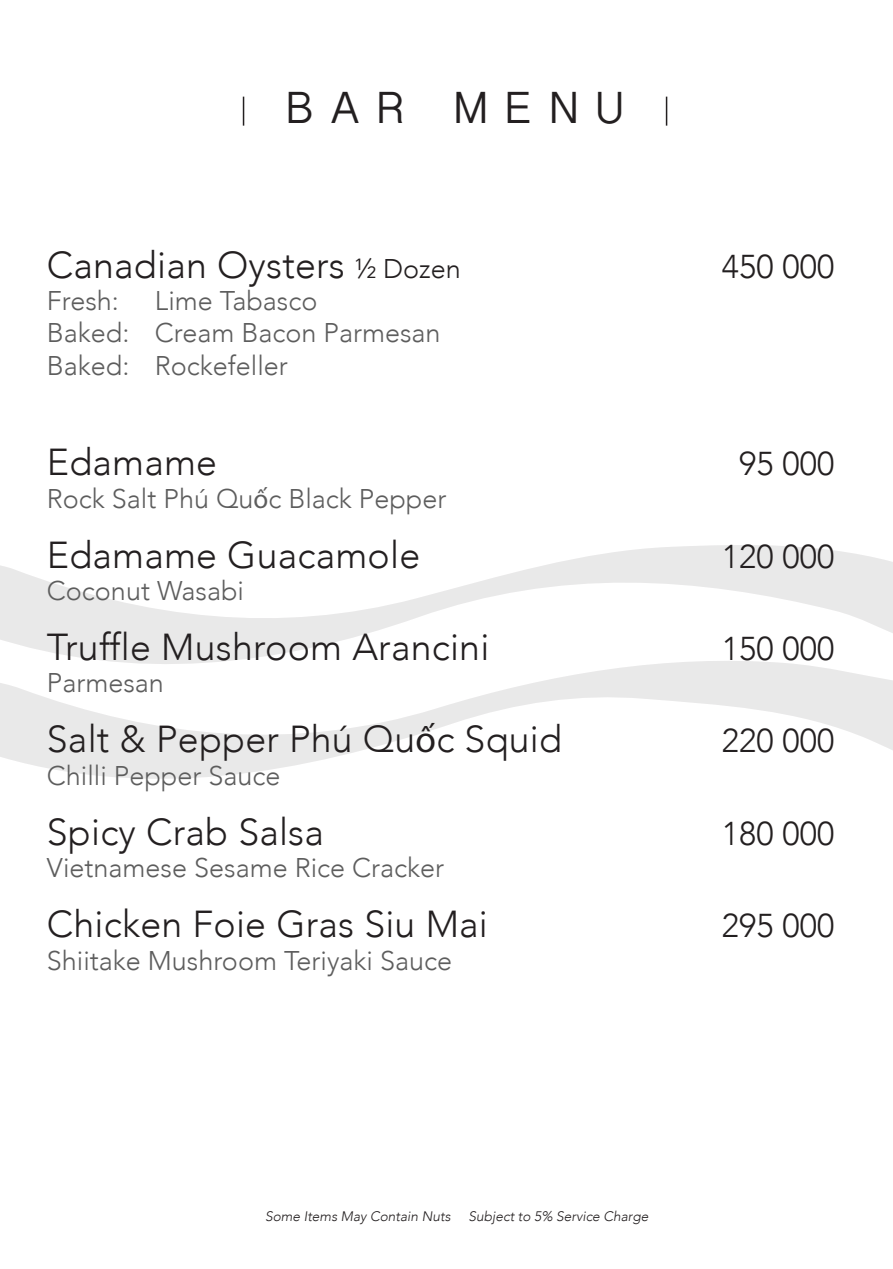
<style>
.page{position:relative;width:893px;height:1269px;background:#fff}
.page>*{position:absolute;margin:0;border:0;box-sizing:border-box;transform-origin:0 0}
.t1{font:45px "Myanmar Sangam MN";letter-spacing:.4em;color:#231f20}
.t2{font:300 37.5px "Avenir";letter-spacing:.005em;color:#231f20}
.t3{font:300 33px "Avenir";letter-spacing:.005em;color:#231f20}
.t4{font:300 27px/32.4px "Avenir";color:#5d5d5d}
.t5{font:italic 300 13.8px "Avenir";color:#231f20}
.s1{font-size:27px}
.s2{font-family:"Myriad Pro";font-weight:400}
</style>
<div class="page">
<svg style="left:0;top:684px;width:893px;height:95px"></svg>
<svg style="left:0;top:545px;width:893px;height:139px"></svg>
<svg style="left:243px;top:97px;width:1px;height:29px"></svg>
<svg style="left:666px;top:97px;width:1px;height:29px"></svg>
<h1 class="t1" style="left:286px;top:81px;width:339px">BAR MENU</h1>
<h2 class="t2" style="left:47px;top:242px;width:415px">Canadian Oysters <span class="s1">½ Dozen</span></h2>
<p class="t4" style="left:47px;top:284px;width:74px">Fresh:</p>
<p class="t4" style="left:47px;top:284px;width:395px;text-indent:108px">Lime Tabasco<br>Baked: Cream Bacon Parmesan<br>Baked: Rockefeller</p>
<h2 class="t2" style="left:47px;top:440px;width:172px">Edamame</h2>
<p class="t4" style="left:47px;top:482px;width:401px">Rock Salt Phú Qu<span class="s2">ố</span>c Black Pepper</p>
<h2 class="t2" style="left:47px;top:532px;width:375px">Edamame Guacamole</h2>
<p class="t4" style="left:47px;top:574px;width:199px">Coconut Wasabi</p>
<h2 class="t2" style="left:47px;top:625px;width:444px">Truffle Mushroom Arancini</h2>
<p class="t4" style="left:47px;top:667px;width:119px">Parmesan</p>
<h2 class="t2" style="left:47px;top:717px;width:517px">Salt &amp; Pepper Phú Qu<span class="s2">ố</span>c Squid</h2>
<p class="t4" style="left:47px;top:759px;width:235px">Chilli Pepper Sauce</p>
<h2 class="t2" style="left:47px;top:810px;width:279px">Spicy Crab Salsa</h2>
<p class="t4" style="left:47px;top:852px;width:399px">Vietnamese Sesame Rice Cracker</p>
<h2 class="t2" style="left:47px;top:902px;width:442px">Chicken Foie Gras Siu Mai</h2>
<p class="t4" style="left:47px;top:944px;width:407px">Shiitake Mushroom Teriyaki Sauce</p>
<p class="t3" style="left:722px;top:247px;width:114px">450 000</p>
<p class="t3" style="left:739px;top:444px;width:97px">95 000</p>
<p class="t3" style="left:722px;top:537px;width:114px">120 000</p>
<p class="t3" style="left:722px;top:629px;width:114px">150 000</p>
<p class="t3" style="left:722px;top:721px;width:114px">220 000</p>
<p class="t3" style="left:722px;top:814px;width:114px">180 000</p>
<p class="t3" style="left:722px;top:906px;width:114px">295 000</p>
<p class="t5" style="left:265px;top:1208px;width:187px">Some Items May Contain Nuts</p>
<p class="t5" style="left:468px;top:1208px;width:182px">Subject to 5% Service Charge</p>
</div>
